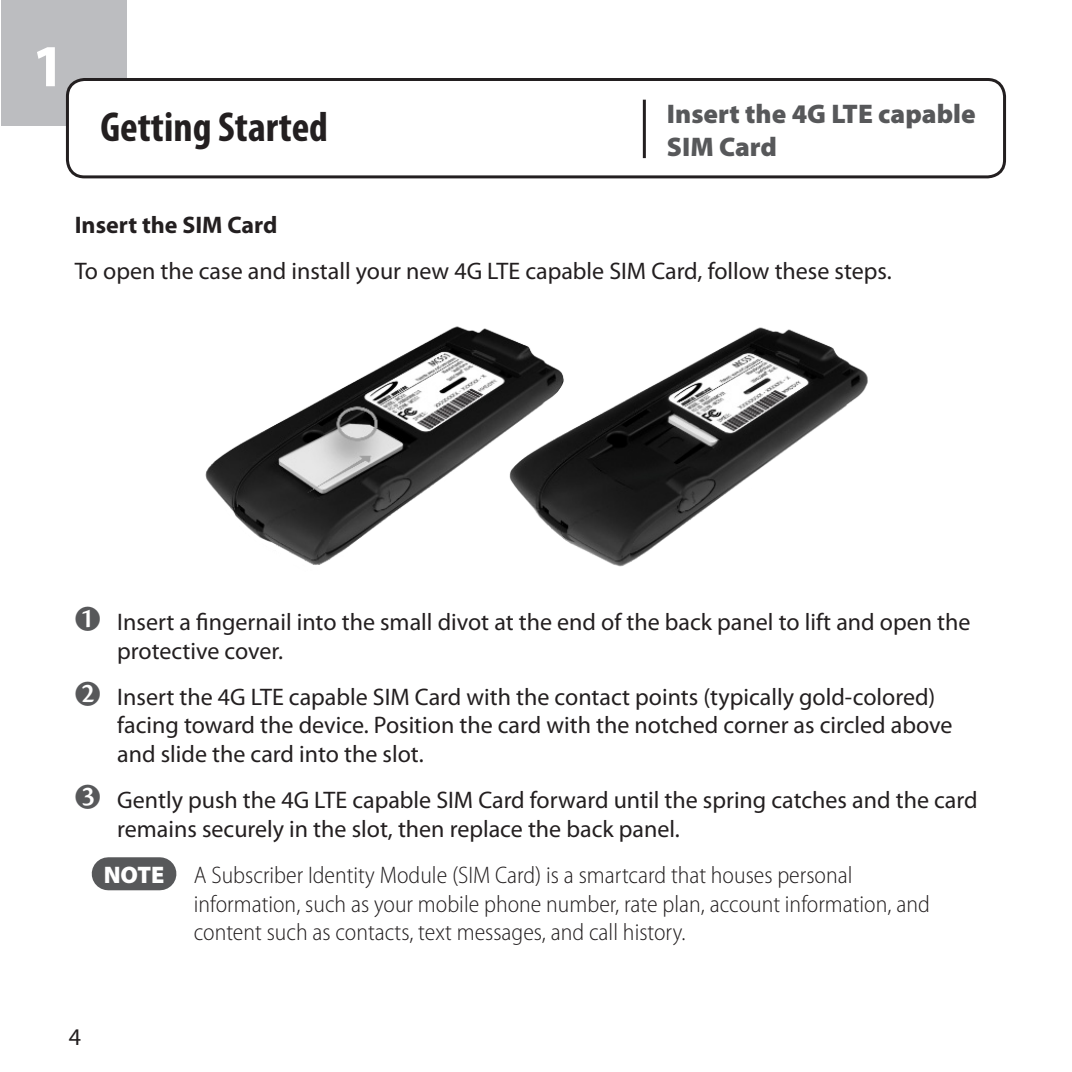
<style>
.page{position:relative;width:1072px;height:1072px;background:#fff}
.page>*{position:absolute;margin:0;border:0;box-sizing:border-box;transform-origin:0 0}
.t1{font:700 60px "Myriad Pro";color:#fff}
.Heading_1{font:700 condensed 42px "Myriad Pro";color:#231f20}
.Heading_2{font:900 27px/32.4px "Myriad Pro";color:#57585a}
.t2{font:24px/28.8px "Myriad Pro";color:#231f20}
.Note-_single_para{font:300 semi-condensed 24px/28.8px "Myriad Pro";color:#231f20}
.t3{font:700 24px "Myriad Pro";color:#231f20}
.s1{color:#57585a}
.s2{font-weight:900;font-stretch:normal;color:#fff}
</style>
<div class="page">
<div style="left:1px;top:0;width:126px;height:125px;background:#bcbdc0"></div>
<div style="left:108px;top:857px;width:52px;height:33px;background:#57585a"></div>
<img style="left:205px;top:326px;width:663px;height:241px">
<div style="left:67px;top:79px;width:937px;height:98px;background:#fff;border-radius:17px"></div>
<div style="left:66px;top:78px;width:939px;height:100px;border:3px solid #231f20;border-radius:17px"></div>
<hr style="left:642px;top:100px;width:3px;height:58px;background:#231f20">
<p class="t1" style="left:32px;top:27px;width:35px">1</p>
<p class="Heading_1" style="left:100px;top:101px;width:229px">Getting Started</p>
<p class="Heading_2" style="left:667px;top:98px;width:310px">Insert the 4G LTE capable<br>SIM Card</p>
<p class="t3" style="left:75px;top:209px;width:204px">Insert the SIM Card</p>
<p class="t2" style="left:75px;top:256px;width:818px">To open the case and install your new 4G LTE capable SIM Card, follow these steps.</p>
<p class="t2" style="left:117px;top:607px;width:854px;text-indent:-43px"><span class="s1">➊</span> Insert a fingernail into the small divot at the end of the back panel to lift and open the protective cover.</p>
<p class="t2" style="left:117px;top:681px;width:836px;text-indent:-43px"><span class="s1">➋</span> Insert the 4G LTE capable SIM Card with the contact points (typically gold-colored) facing toward the device. Position the card with the notched corner as circled above and slide the card into the slot.</p>
<p class="t2" style="left:117px;top:785px;width:861px;text-indent:-43px"><span class="s1">➌</span> Gently push the 4G LTE capable SIM Card forward until the spring catches and the card remains securely in the slot, then replace the back panel.</p>
<p class="Note-_single_para" style="left:194px;top:860px;width:737px;text-indent:-90px"><span class="s2">NOTE</span> A Subscriber Identity Module (SIM Card) is a smartcard that houses personal information, such as your mobile phone number, rate plan, account information, and content such as contacts, text messages, and call history.</p>
<p class="t2" style="left:69px;top:1021px;width:14px">4</p>
</div>
